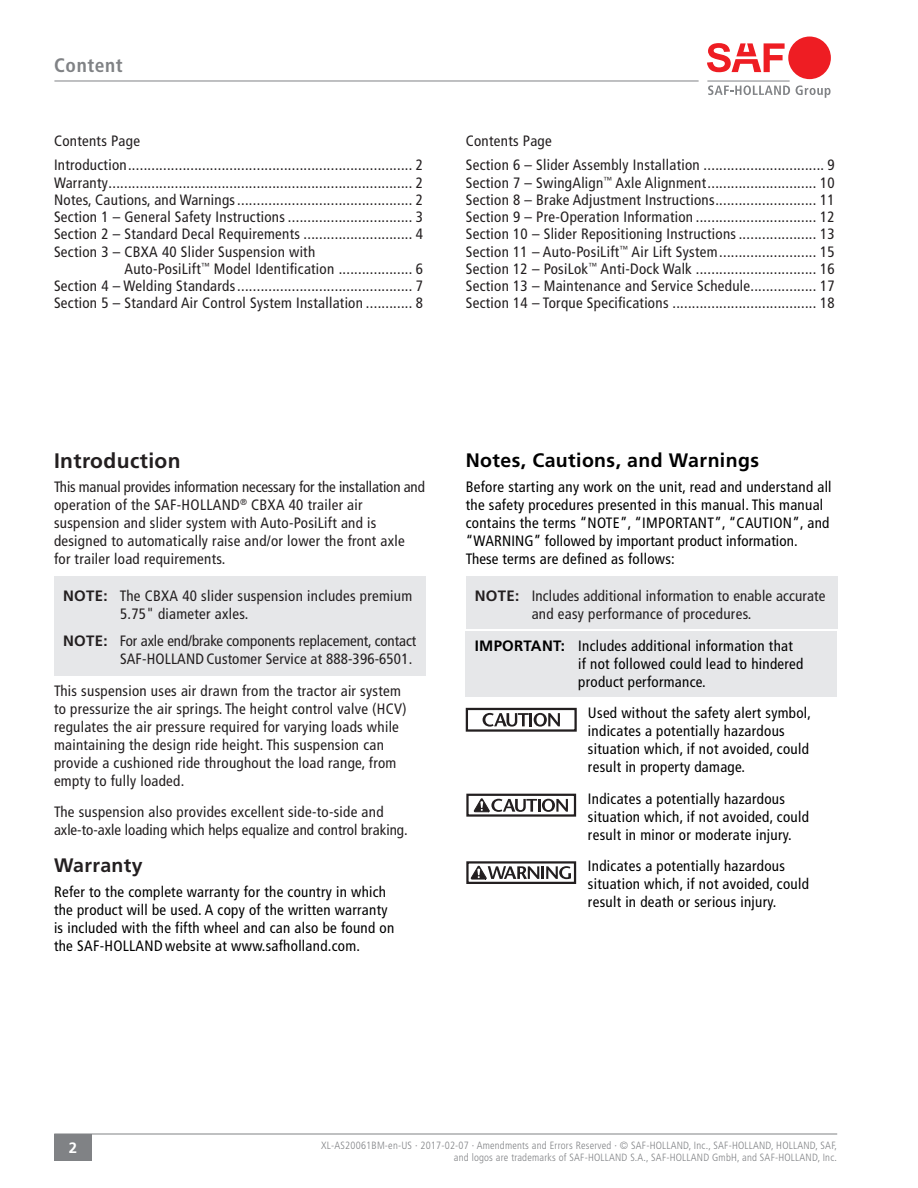
<style>
.page{position:relative;width:918px;height:1188px;background:#fff}
.page>*{position:absolute;margin:0;border:0;box-sizing:border-box;transform-origin:0 0}
._6_Section_Title{font:700 21px "Frutiger LT Std";letter-spacing:.02em;color:#231f20}
._9_Section_Title{font:700 19.5px "Frutiger LT Std";letter-spacing:.02em;color:#000}
._6_Section_Title-2{font:700 19.5px "Frutiger LT Std";letter-spacing:.02em;color:#231f20}
._4_Primary_Title_-_p{font:700 condensed 19.5px "Frutiger LT Std";letter-spacing:.03em;color:#808285}
._5_TOC_Copy{font:condensed 15px/17.2px "Frutiger LT Std";letter-spacing:.02em;color:#231f20}
._9_Body_Copy{font:condensed 15px/18px "Frutiger LT Std";letter-spacing:.02em;color:#000}
._7_Body_Copy_Caution{font:condensed 15px/18px "Frutiger LT Std";letter-spacing:.02em;color:#231f20}
._8_Notes_Copy{font:condensed 15px/18px "Frutiger LT Std";letter-spacing:.01em;color:#231f20}
._10_Body_Copy{font:condensed 15px/18px "Frutiger LT Std";letter-spacing:.02em;color:#000}
._7_Body_Copy_Caution-2{font:condensed 15px/18px "Frutiger LT Std";color:#231f20}
._11_Important_Copy{font:condensed 15px/18px "Frutiger LT Std";letter-spacing:.02em;color:#000}
.t1{font:700 15px "Frutiger LT Std";color:#fff}
.t2{font:300 condensed 10.5px/12.6px "Frutiger LT Std";letter-spacing:.02em;color:#808285;text-align:right}
.s1{font-weight:700;font-stretch:normal}
</style>
<div class="page">
<div style="left:54px;top:576px;width:371px;height:100px;background:#e6e7e9"></div>
<svg style="left:708px;top:85px;width:82px;height:10px"></svg>
<svg style="left:796px;top:85px;width:35px;height:13px"></svg>
<hr style="left:707px;top:81px;width:83px;height:1px;background:#808285">
<div style="left:788px;top:37px;width:43px;height:42px;background:#ee1d23;border-radius:50%"></div>
<svg style="left:707px;top:43px;width:78px;height:29px"></svg>
<div style="left:466px;top:576px;width:371px;height:52px;background:#e6e7e9"></div>
<div style="left:466px;top:631px;width:371px;height:66px;background:#e6e7e9"></div>
<div style="left:466px;top:708px;width:111px;height:24px;border:2px solid #231f20"></div>
<svg style="left:483px;top:713px;width:77px;height:14px"></svg>
<div style="left:466px;top:794px;width:110px;height:23px;border:2px solid #231f20"></div>
<svg style="left:474px;top:798px;width:94px;height:14px"></svg>
<div style="left:466px;top:861px;width:110px;height:23px;border:2px solid #231f20"></div>
<svg style="left:471px;top:866px;width:100px;height:13px"></svg>
<div style="left:54px;top:1134px;width:38px;height:27px;background:#808285"></div>
<hr style="left:54px;top:1134px;width:783px;height:1px;background:#808285">
<hr style="left:54px;top:81px;width:645px;height:1px;background:#808285">
<p class="_4_Primary_Title_-_p" style="left:54px;top:53px;width:70px">Content</p>
<p class="_5_TOC_Copy" style="left:54px;top:133px;width:88px">Contents Page</p>
<p class="_5_TOC_Copy" style="left:54px;top:157px;width:370px">Introduction......................................................................... 2</p>
<p class="_5_TOC_Copy" style="left:54px;top:174px;width:370px">Warranty.............................................................................. 2</p>
<p class="_5_TOC_Copy" style="left:54px;top:191px;width:370px">Notes, Cautions, and Warnings............................................. 2</p>
<p class="_5_TOC_Copy" style="left:54px;top:208px;width:370px">Section 1 – General Safety Instructions ................................ 3</p>
<p class="_5_TOC_Copy" style="left:54px;top:226px;width:370px">Section 2 – Standard Decal Requirements ............................ 4</p>
<p class="_5_TOC_Copy" style="left:124px;top:243px;width:300px;text-indent:-70px">Section 3 – CBXA 40 Slider Suspension with<br>Auto-PosiLift<sup>™</sup> Model Identification ................... 6</p>
<p class="_5_TOC_Copy" style="left:54px;top:277px;width:370px">Section 4 – Welding Standards............................................. 7</p>
<p class="_5_TOC_Copy" style="left:54px;top:295px;width:370px">Section 5 – Standard Air Control System Installation ............ 8</p>
<p class="_5_TOC_Copy" style="left:466px;top:133px;width:88px">Contents Page</p>
<p class="_5_TOC_Copy" style="left:466px;top:157px;width:371px">Section 6 – Slider Assembly Installation ............................... 9</p>
<p class="_5_TOC_Copy" style="left:466px;top:174px;width:371px">Section 7 – SwingAlign<sup>™</sup> Axle Alignment............................ 10</p>
<p class="_5_TOC_Copy" style="left:466px;top:191px;width:371px">Section 8 – Brake Adjustment Instructions.......................... 11</p>
<p class="_5_TOC_Copy" style="left:466px;top:208px;width:371px">Section 9 – Pre-Operation Information ............................... 12</p>
<p class="_5_TOC_Copy" style="left:466px;top:226px;width:371px">Section 10 – Slider Repositioning Instructions .................... 13</p>
<p class="_5_TOC_Copy" style="left:466px;top:243px;width:371px">Section 11 – Auto-PosiLift<sup>™</sup> Air Lift System......................... 15</p>
<p class="_5_TOC_Copy" style="left:466px;top:260px;width:371px">Section 12 – PosiLok<sup>™</sup> Anti-Dock Walk ............................... 16</p>
<p class="_5_TOC_Copy" style="left:466px;top:277px;width:371px">Section 13 – Maintenance and Service Schedule................. 17</p>
<p class="_5_TOC_Copy" style="left:466px;top:295px;width:371px">Section 14 – Torque Specifications ..................................... 18</p>
<p class="_6_Section_Title" style="left:54px;top:448px;width:128px">Introduction</p>
<p class="_7_Body_Copy_Caution" style="left:54px;top:478px;width:372px">This manual provides information necessary for the installation and operation of the SAF-HOLLAND<sup>®</sup> CBXA 40 trailer air suspension and slider system with Auto-PosiLift and is designed to automatically raise and/or lower the front axle for trailer load requirements.</p>
<p class="_8_Notes_Copy" style="left:120px;top:587px;width:294px;text-indent:-57px"><span class="s1">NOTE:</span> The CBXA 40 slider suspension includes premium<br>5.75" diameter axles.</p>
<p class="_8_Notes_Copy" style="left:63px;top:632px;width:355px;text-align:right"><span class="s1">NOTE:</span> For axle end/brake components replacement, contact<br>SAF-HOLLAND Customer Service at 888-396-6501.</p>
<p class="_7_Body_Copy_Caution" style="left:54px;top:681px;width:354px">This suspension uses air drawn from the tractor air system to pressurize the air springs. The height control valve (HCV) regulates the air pressure required for varying loads while maintaining the design ride height. This suspension can provide a cushioned ride throughout the load range, from empty to fully loaded.</p>
<p class="_7_Body_Copy_Caution-2" style="left:54px;top:803px;width:355px">The suspension also provides excellent side-to-side and axle-to-axle loading which helps equalize and control braking.</p>
<p class="_6_Section_Title-2" style="left:54px;top:854px;width:90px">Warranty</p>
<p class="_10_Body_Copy" style="left:54px;top:883px;width:342px">Refer to the complete warranty for the country in which the product will be used. A copy of the written warranty is included with the fifth wheel and can also be found on the SAF-HOLLAND website at www.safholland.com.</p>
<p class="_9_Section_Title" style="left:466px;top:449px;width:295px">Notes, Cautions, and Warnings</p>
<p class="_9_Body_Copy" style="left:466px;top:478px;width:367px">Before starting any work on the unit, read and understand all the safety procedures presented in this manual. This manual contains the terms “NOTE”, “IMPORTANT”, “CAUTION”, and “WARNING” followed by important product information.<br>These terms are defined as follows:</p>
<p class="_8_Notes_Copy" style="left:532px;top:587px;width:295px;text-indent:-57px"><span class="s1">NOTE:</span> Includes additional information to enable accurate and easy performance of procedures.</p>
<p class="_11_Important_Copy" style="left:578px;top:637px;width:227px;text-indent:-104px"><span class="s1">IMPORTANT:</span> Includes additional information that if not followed could lead to hindered product performance.</p>
<p class="_9_Body_Copy" style="left:588px;top:704px;width:225px">Used without the safety alert symbol, indicates a potentially hazardous situation which, if not avoided, could result in property damage.</p>
<p class="_9_Body_Copy" style="left:588px;top:790px;width:223px">Indicates a potentially hazardous situation which, if not avoided, could result in minor or moderate injury.</p>
<p class="_9_Body_Copy" style="left:588px;top:857px;width:223px">Indicates a potentially hazardous situation which, if not avoided, could result in death or serious injury.</p>
<p class="t1" style="left:69px;top:1139px;width:10px">2</p>
<p class="t2" style="left:321px;top:1139px;width:517px">XL-AS20061BM-en-US · 2017-02-07 · Amendments and Errors Reserved · © SAF-HOLLAND, Inc., SAF-HOLLAND, HOLLAND, SAF, and logos are trademarks of SAF-HOLLAND S.A., SAF-HOLLAND GmbH, and SAF-HOLLAND, Inc.</p>
</div>
